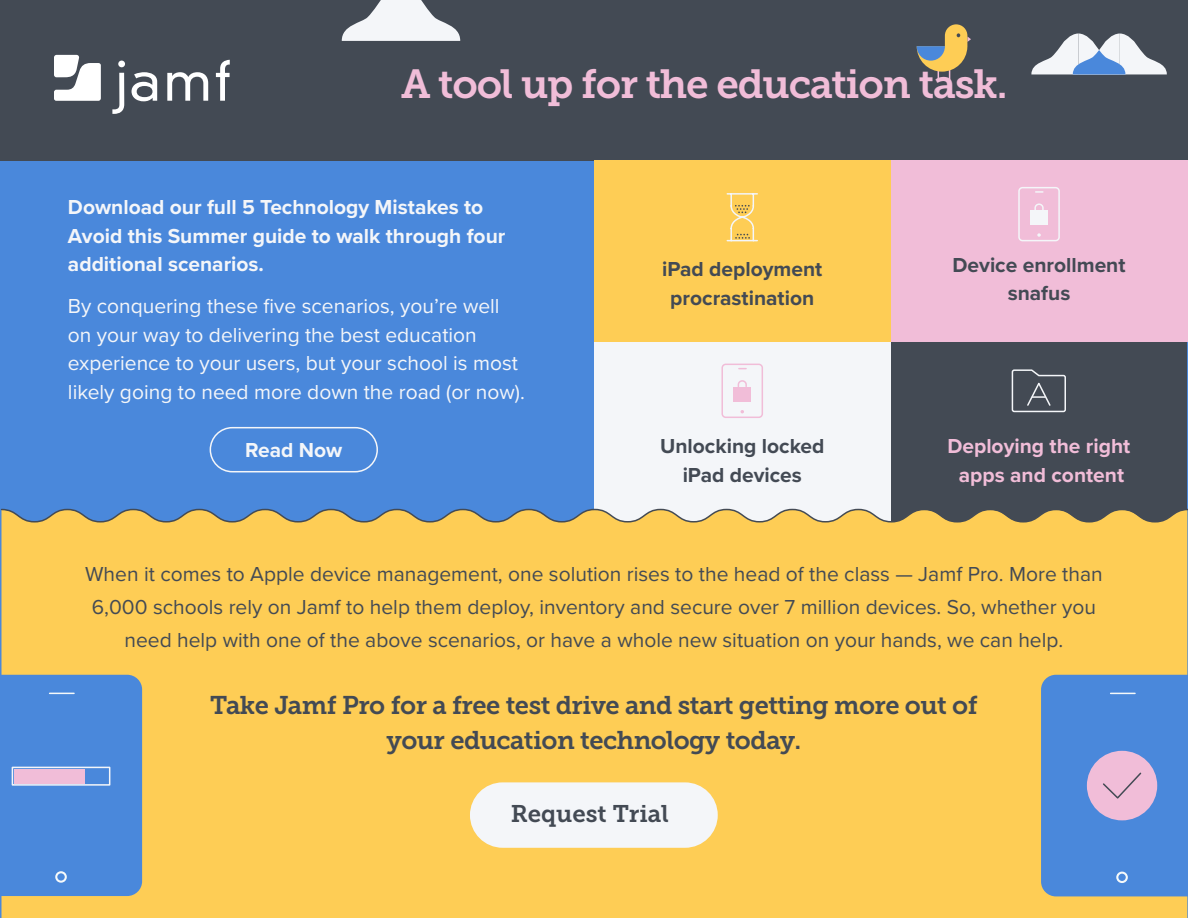
<style>
.page{position:relative;width:1188px;height:918px;background:#fff}
.page>*{position:absolute;margin:0;border:0;box-sizing:border-box;transform-origin:0 0}
.t1{font:40.5px "Museo Slab 700";letter-spacing:-.03em;color:#f1bdd8}
.t2{font:25.5px/34.5px "Museo Slab 700";letter-spacing:-.02em;color:#434a54;text-align:center}
.t3{font:24px "Museo Slab 700";color:#434a54}
.t4{font:21px/33px "Proxima Nova";color:#434a54;text-align:center}
.t5{font:21px/28.5px "Proxima Nova";color:#f4f6f9}
.t6{font:700 21px/28.5px "Proxima Nova";color:#f4f6f9}
.t7{font:700 21px/28.5px "Proxima Nova";color:#434a54;text-align:center}
.t8{font:700 21px/28.5px "Proxima Nova";color:#f1bdd8;text-align:center}
</style>
<div class="page">
<div style="left:0;top:124px;width:1188px;height:794px;background:#4a88db"></div>
<div style="left:891px;top:341px;width:296px;height:182px;background:#434a54"></div>
<div style="left:594px;top:341px;width:297px;height:182px;background:#f4f6f9"></div>
<div style="left:1px;top:523px;width:1186px;height:395px;background:#fecd55"></div>
<div style="left:0;top:0;width:1188px;height:160px;background:#434a54"></div>
<svg style="left:132px;top:72px;width:25px;height:29px"></svg>
<svg style="left:167px;top:72px;width:41px;height:29px"></svg>
<svg style="left:216px;top:60px;width:14px;height:41px"></svg>
<svg style="left:112px;top:61px;width:13px;height:53px"></svg>
<svg style="left:54px;top:55px;width:47px;height:46px"></svg>
<div style="left:470px;top:782px;width:248px;height:66px;background:#f4f6f9;border-radius:33px"></div>
<svg style="left:1px;top:675px;width:141px;height:221px"></svg>
<div style="left:55px;top:871px;width:12px;height:12px;border:2px solid #f5f9fa;border-radius:50%"></div>
<div style="left:12px;top:767px;width:98px;height:19px;border:2px solid #f4f6f9"></div>
<div style="left:14px;top:769px;width:70px;height:14px;background:#f1bdd8"></div>
<svg style="left:1041px;top:675px;width:146px;height:221px"></svg>
<svg style="left:917px;top:24px;width:54px;height:55px"></svg>
<svg style="left:1031px;top:34px;width:136px;height:40px"></svg>
<svg style="left:342px;top:0;width:118px;height:41px"></svg>
<div style="left:594px;top:160px;width:297px;height:181px;background:#fecd55"></div>
<div style="left:721px;top:364px;width:42px;height:54px;border:2px solid #f1bdd8;border-radius:4px"></div>
<div style="left:734px;top:387px;width:17px;height:15px;background:#f1bdd8"></div>
<svg style="left:737px;top:380px;width:10px;height:7px"></svg>
<svg style="left:1011px;top:369px;width:55px;height:44px"></svg>
<div style="left:210px;top:427px;width:168px;height:45px;border:2px solid #f4f6f9;border-radius:22px"></div>
<svg style="left:0;top:508px;width:1188px;height:15px"></svg>
<svg style="left:726px;top:193px;width:32px;height:49px"></svg>
<div style="left:891px;top:160px;width:296px;height:181px;background:#f1bdd8"></div>
<div style="left:1018px;top:187px;width:42px;height:54px;border:2px solid #f4f6f9;border-radius:4px"></div>
<svg style="left:1037px;top:233px;width:4px;height:4px"></svg>
<svg style="left:1036px;top:191px;width:7px;height:2px"></svg>
<div style="left:1031px;top:210px;width:17px;height:15px;background:#f4f6f9"></div>
<svg style="left:1034px;top:203px;width:10px;height:7px"></svg>
<p class="t1" style="left:401px;top:61px;width:608px">A tool up for the education task.</p>
<p class="t6" style="left:68px;top:194px;width:439px">Download our full 5 Technology Mistakes to<br>Avoid this Summer guide to walk through four additional scenarios.</p>
<p class="t5" style="left:68px;top:293px;width:458px">By conquering these five scenarios, you’re well on your way to delivering the best education experience to your users, but your school is most likely going to need more down the road (or now).</p>
<p class="t6" style="left:245px;top:436px;width:99px">Read Now</p>
<p class="t7" style="left:662px;top:256px;width:162px">iPad deployment procrastination</p>
<p class="t7" style="left:953px;top:251px;width:175px">Device enrollment snafus</p>
<p class="t7" style="left:660px;top:433px;width:166px">Unlocking locked iPad devices</p>
<p class="t8" style="left:947px;top:433px;width:184px">Deploying the right apps and content</p>
<p class="t4" style="left:85px;top:557px;width:1019px">When it comes to Apple device management, one solution rises to the head of the class — Jamf Pro. More than<br>6,000 schools rely on Jamf to help them deploy, inventory and secure over 7 million devices. So, whether you need help with one of the above scenarios, or have a whole new situation on your hands, we can help.</p>
<p class="t2" style="left:210px;top:688px;width:769px">Take Jamf Pro for a free test drive and start getting more out of your education technology today.</p>
<p class="t3" style="left:511px;top:801px;width:159px">Request Trial</p>
</div>
